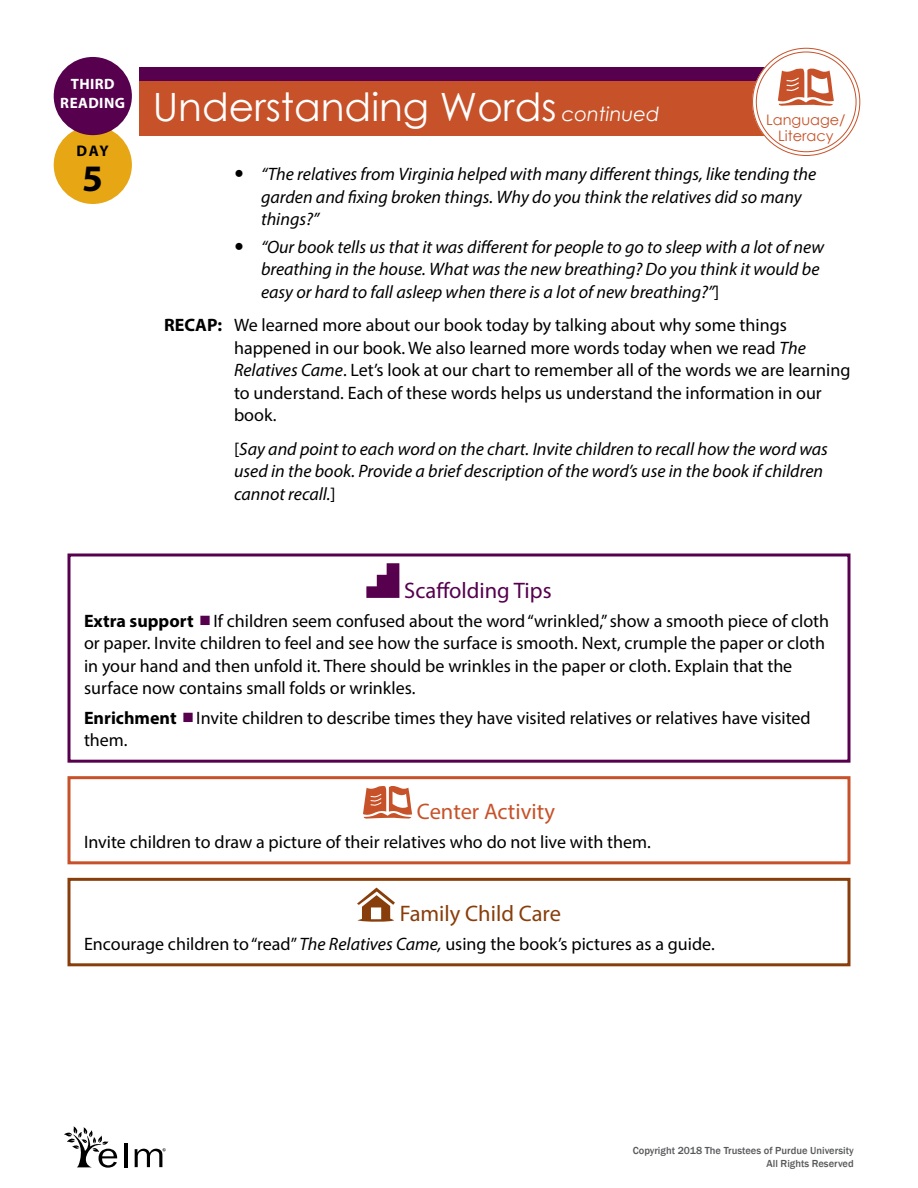
<style>
.page{position:relative;width:918px;height:1188px;background:#fff}
.page>*{position:absolute;margin:0;border:0;box-sizing:border-box;transform-origin:0 0}
.t1{font:39px "Century Gothic";color:#fff}
.t2{font:700 37.5px "Myriad Pro";color:#000}
._4-01_Scaffolding_Ti{font:22.5px "Myriad Pro";color:#56004e}
._4-04_FCC_Subhead{font:22.5px "Myriad Pro";color:#883e0b}
._4-03_Center_Subhead{font:22.5px "Myriad Pro";color:#c75229}
._3-03_Lesson_Body_GR{font:italic 18px/22.5px "Myriad Pro";color:#000}
._4-02_Scaffolding_Ti{font:18px/22.5px "Myriad Pro";color:#000}
._3-04_Lesson_Body_Bo{font:18px/22.5px "Myriad Pro";color:#000}
._4-05_Ctr_FCC_Body{font:18px "Myriad Pro";color:#000}
.t3{font:700 15.45px "Myriad Pro";color:#000}
.t4{font:700 15px/19.5px "Myriad Pro";letter-spacing:.03em;color:#fff;text-align:center}
.t5{font:14.55px/15.9px "Century Gothic";color:#c75229;text-align:center}
.t6{font:500 10.5px/12.6px "Franklin Gothic";color:#58595b;text-align:right}
.s1{font-style:normal}
.s2{font-weight:700}
.s3{font-style:italic}
.s4{font-style:italic;font-size:19.5px}
</style>
<div class="page">
<div style="left:140px;top:68px;width:631px;height:68px;background:#c75229"></div>
<div style="left:140px;top:68px;width:631px;height:13px;background:#56004e"></div>
<div style="left:54px;top:126px;width:78px;height:78px;background:#e7a614;border-radius:50%"></div>
<div style="left:54px;top:57px;width:78px;height:78px;background:#56004e;border-radius:50%"></div>
<div style="left:754px;top:50px;width:104px;height:104px;background:#fff;border-radius:50%"></div>
<div style="left:752px;top:48px;width:108px;height:108px;border:4px solid #fff;border-radius:50%"></div>
<svg style="left:778px;top:69px;width:56px;height:37px"></svg>
<svg style="left:366px;top:563px;width:33px;height:35px"></svg>
<div style="left:68px;top:554px;width:782px;height:209px;border:3px solid #56004e"></div>
<svg style="left:363px;top:786px;width:49px;height:33px"></svg>
<div style="left:68px;top:776px;width:782px;height:88px;border:3px solid #c75229"></div>
<svg style="left:357px;top:888px;width:38px;height:34px"></svg>
<div style="left:68px;top:878px;width:782px;height:88px;border:3px solid #883e0b"></div>
<hr style="left:124px;top:1143px;width:3px;height:24px;background:#000">
<svg style="left:64px;top:1126px;width:53px;height:42px"></svg>
<svg style="left:135px;top:1148px;width:31px;height:19px"></svg>
<p class="t4" style="left:60px;top:73px;width:66px">THIRD<br>READING</p>
<p class="t3" style="left:77px;top:141px;width:34px">DAY</p>
<h2 class="t2" style="left:82px;top:154px;width:22px">5</h2>
<p class="_3-03_Lesson_Body_GR" style="left:261px;top:162px;width:557px">“The relatives from Virginia helped with many different things, like tending the garden and fixing broken things. Why do you think the relatives did so many things?”</p>
<p class="_3-03_Lesson_Body_GR" style="left:261px;top:235px;width:565px">“Our book tells us that it was different for people to go to sleep with a lot of new breathing in the house. What was the new breathing? Do you think it would be easy or hard to fall asleep when there is a lot of new breathing?”<span class="s1">]</span></p>
<p class="_3-04_Lesson_Body_Bo" style="left:234px;top:314px;width:618px;text-indent:-70px"><span class="s2">RECAP:</span> We learned more about our book today by talking about why some things happened in our book. We also learned more words today when we read <span class="s3">The Relatives Came</span>. Let’s look at our chart to remember all of the words we are learning to understand. Each of these words helps us understand the information in our book.</p>
<p class="_3-03_Lesson_Body_GR" style="left:234px;top:437px;width:595px"><span class="s1">[</span>Say and point to each word on the chart. Invite children to recall how the word was used in the book. Provide a brief description of the word’s use in the book if children cannot recall.<span class="s1">]</span></p>
<h1 class="t1" style="left:153px;top:80px;width:508px">Understanding Words <span class="s4">continued</span></h1>
<p class="t5" style="left:766px;top:111px;width:81px">Language/<br>Literacy</p>
<p class="_4-01_Scaffolding_Ti" style="left:404px;top:576px;width:149px">Scaffolding Tips</p>
<p class="_4-02_Scaffolding_Ti" style="left:84px;top:609px;width:747px"><span class="s2">Extra support</span> If children seem confused about the word “wrinkled,” show a smooth piece of cloth or paper. Invite children to feel and see how the surface is smooth. Next, crumple the paper or cloth in your hand and then unfold it. There should be wrinkles in the paper or cloth. Explain that the surface now contains small folds or wrinkles.</p>
<p class="_4-02_Scaffolding_Ti" style="left:84px;top:706px;width:728px"><span class="s2">Enrichment</span> Invite children to describe times they have visited relatives or relatives have visited them.</p>
<p class="_4-03_Center_Subhead" style="left:417px;top:797px;width:140px">Center Activity</p>
<p class="_4-05_Ctr_FCC_Body" style="left:84px;top:831px;width:568px">Invite children to draw a picture of their relatives who do not live with them.</p>
<h1 class="_4-04_FCC_Subhead" style="left:400px;top:899px;width:163px">Family Child Care</h1>
<p class="_4-05_Ctr_FCC_Body" style="left:84px;top:933px;width:632px">Encourage children to “read” <span class="s3">The Relatives Came,</span> using the book’s pictures as a guide.</p>
<p class="t6" style="left:633px;top:1145px;width:223px">Copyright 2018 The Trustees of Purdue University<br>All Rights Reserved</p>
</div>
